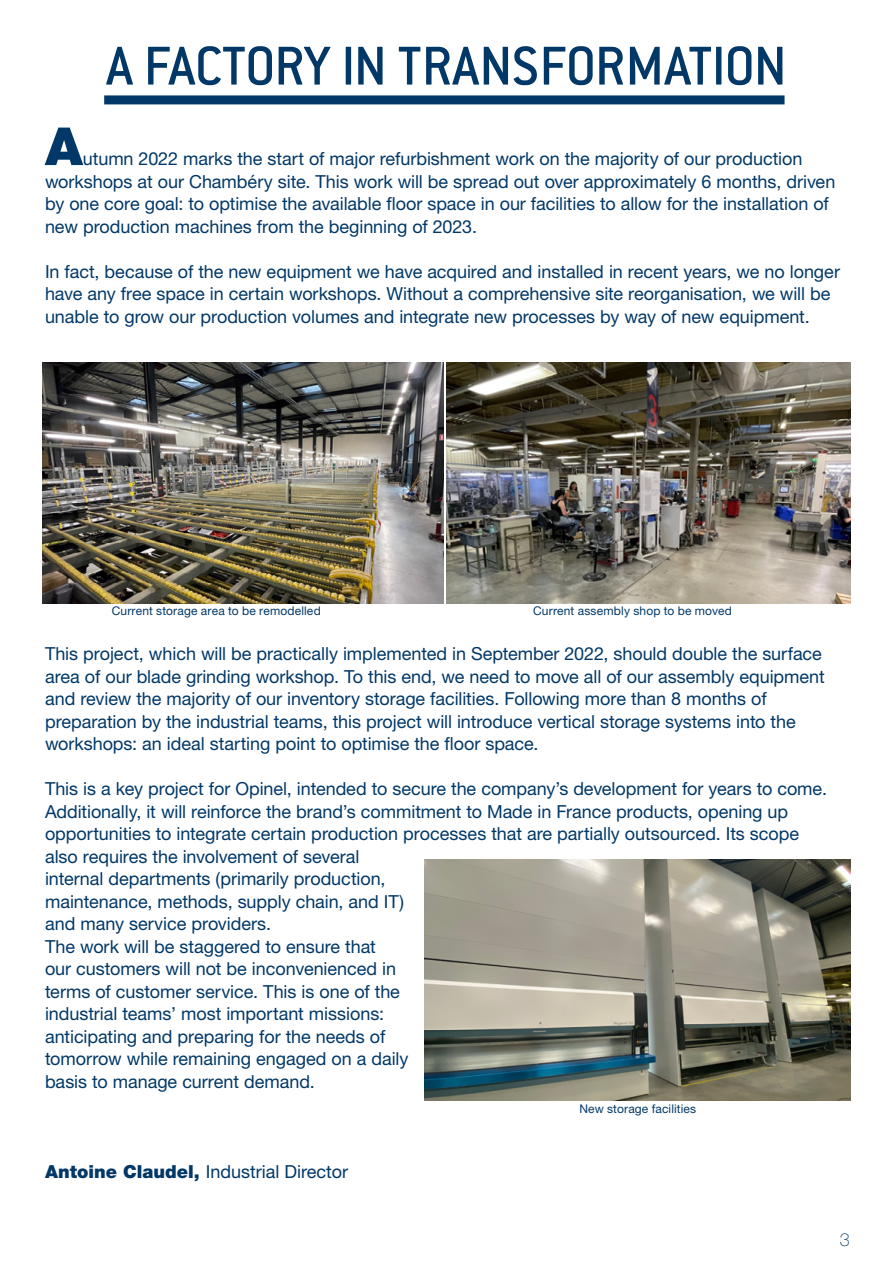
<style>
.page{position:relative;width:893px;height:1263px;background:#fff}
.page>*{position:absolute;margin:0;border:0;box-sizing:border-box;transform-origin:0 0}
.t1{font:500 60px "Conduit ITC Std";letter-spacing:-.015em;color:#023867}
.t2{font:900 52.5px "Helvetica Neue LT Std";color:#023867}
.t3{font:18px/22.5px "Helvetica Neue LT Std";letter-spacing:-.005em;color:#023867}
.t4{font:100 18px "Helvetica Neue LT Std";color:#023867}
.t5{font:12px "Helvetica Neue LT Std";letter-spacing:.015em;color:#023867}
.s1{font-weight:900}
</style>
<div class="page">
<div style="left:104px;top:95px;width:680px;height:9px;background:#023867"></div>
<img style="left:43px;top:362px;width:400px;height:242px">
<img style="left:447px;top:362px;width:403px;height:242px">
<img style="left:424px;top:859px;width:426px;height:242px">
<h1 class="t1" style="left:106px;top:30px;width:682px">A FACTORY IN TRANSFORMATION</h1>
<h2 class="t2" style="left:45px;top:115px;width:39px">A</h2>
<p class="t3" style="left:45px;top:147px;width:792px;text-indent:38px">utumn 2022 marks the start of major refurbishment work on the majority of our production workshops at our Chambéry site. This work will be spread out over approximately 6 months, driven by one core goal: to optimise the available floor space in our facilities to allow for the installation of new production machines from the beginning of 2023.</p>
<p class="t3" style="left:45px;top:260px;width:796px">In fact, because of the new equipment we have acquired and installed in recent years, we no longer have any free space in certain workshops. Without a comprehensive site reorganisation, we will be unable to grow our production volumes and integrate new processes by way of new equipment.</p>
<p class="t5" style="left:112px;top:604px;width:211px">Current storage area to be remodelled</p>
<p class="t5" style="left:533px;top:604px;width:200px">Current assembly shop to be moved</p>
<p class="t3" style="left:45px;top:642px;width:781px">This project, which will be practically implemented in September 2022, should double the surface area of our blade grinding workshop. To this end, we need to move all of our assembly equipment and review the majority of our inventory storage facilities. Following more than 8 months of preparation by the industrial teams, this project will introduce vertical storage systems into the workshops: an ideal starting point to optimise the floor space.</p>
<p class="t3" style="left:45px;top:777px;width:783px">This is a key project for Opinel, intended to secure the company’s development for years to come.<br>Additionally, it will reinforce the brand’s commitment to Made in France products, opening up opportunities to integrate certain production processes that are partially outsourced. Its scope also requires the involvement of several<br>internal departments (primarily production,<br>maintenance, methods, supply chain, and IT)<br>and many service providers.<br>The work will be staggered to ensure that<br>our customers will not be inconvenienced in<br>terms of customer service. This is one of the<br>industrial teams’ most important missions:<br>anticipating and preparing for the needs of<br>tomorrow while remaining engaged on a daily<br>basis to manage current demand.</p>
<p class="t3" style="left:45px;top:1160px;width:305px"><span class="s1">Antoine Claudel,</span> Industrial Director</p>
<p class="t5" style="left:579px;top:1102px;width:118px">New storage facilities</p>
<p class="t4" style="left:840px;top:1229px;width:12px">3</p>
</div>
